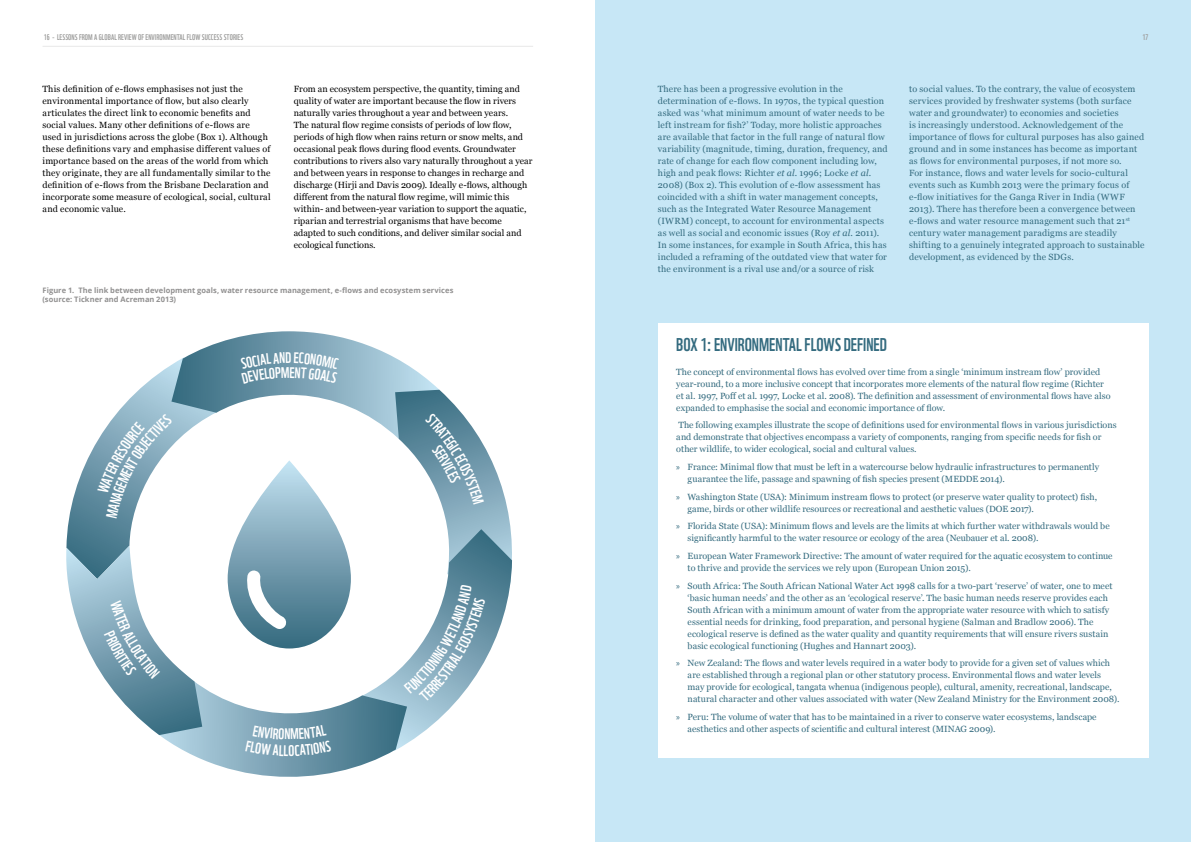
<style>
.page{position:relative;width:1191px;height:842px;background:#fff}
.page>*{position:absolute;margin:0;border:0;box-sizing:border-box;transform-origin:0 0}
.t1{font:18px "WWF";color:#346b7f}
.t2{font:9px/12px "Georgia";letter-spacing:.01em;color:#346b7f}
.t3{font:9px/12px "Georgia";letter-spacing:.01em;color:#000}
.t4{font:8px "WWF";letter-spacing:.01em;color:#9e9e9d}
.t5{font:700 7.5px/8.5px "Open Sans";letter-spacing:.005em;color:#919090}
.s1{font-style:italic}
.s2{font-family:"Myriad Pro"}
</style>
<div class="page">
<hr style="left:43px;top:46px;width:490px;height:1px;background:#e8e8e8">
<div style="left:595px;top:0;width:596px;height:842px;background:#c7e7f6"></div>
<div style="left:658px;top:323px;width:490px;height:435px;background:#fff"></div>
<svg style="left:66px;top:331px;width:446px;height:446px"></svg>
<p class="t4" style="left:44px;top:31px;width:201px">16 - LESSONS FROM A GLOBAL REVIEW OF ENVIRONMENTAL FLOW SUCCESS STORIES</p>
<p class="t3" style="left:43px;top:82px;width:230px">This definition of e-flows emphasises not just the environmental importance of flow, but also clearly articulates the direct link to economic benefits and social values. Many other definitions of e-flows are used in jurisdictions across the globe (Box 1). Although these definitions vary and emphasise different values of importance based on the areas of the world from which they originate, they are all fundamentally similar to the definition of e-flows from the Brisbane Declaration and incorporate some measure of ecological, social, cultural and economic value.</p>
<p class="t3" style="left:294px;top:82px;width:240px">From an ecosystem perspective, the quantity, timing and quality of water are important because the flow in rivers naturally varies throughout a year and between years.<br>The natural flow regime consists of periods of low flow, periods of high flow when rains return or snow melts, and occasional peak flows during flood events. Groundwater contributions to rivers also vary naturally throughout a year and between years in response to changes in recharge and discharge (Hirji and Davis 2009). Ideally e-flows, although different from the natural flow regime, will mimic this within- and between-year variation to support the aquatic, riparian and terrestrial organisms that have become adapted to such conditions, and deliver similar social and ecological functions.</p>
<p class="t5" style="left:43px;top:286px;width:412px">Figure 1. The link between development goals, water resource management, e-flows and ecosystem services (source: Tickner and Acreman 2013)</p>
<p class="t4" style="left:1142px;top:31px;width:7px">17</p>
<p class="t2" style="left:658px;top:82px;width:231px">There has been a progressive evolution in the determination of e-flows. In 1970s, the typical question asked was ‘what minimum amount of water needs to be left instream for fish?’ Today, more holistic approaches are available that factor in the full range of natural flow variability (magnitude, timing, duration, frequency, and rate of change for each flow component including low, high and peak flows: Richter <span class="s1">et al</span>. 1996; Locke <span class="s1">et al</span>.<br>2008) (Box 2). This evolution of e-flow assessment has coincided with a shift in water management concepts, such as the Integrated Water Resource Management (IWRM) concept, to account for environmental aspects as well as social and economic issues (Roy <span class="s1">et al</span>. 2011).<br>In some instances, for example in South Africa, this has included a reframing of the outdated view that water for the environment is a rival use and/or a source of risk</p>
<p class="t2" style="left:909px;top:82px;width:237px">to social values. To the contrary, the value of ecosystem services provided by freshwater systems (both surface water and groundwater) to economies and societies<br>is increasingly understood. Acknowledgement of the importance of flows for cultural purposes has also gained ground and in some instances has become as important as flows for environmental purposes, if not more so.<br>For instance, flows and water levels for socio-cultural events such as Kumbh 2013 were the primary focus of e-flow initiatives for the Ganga River in India (WWF 2013). There has therefore been a convergence between e-flows and water resource management such that 21<sup>st </sup>century water management paradigms are steadily shifting to a genuinely integrated approach to sustainable development, as evidenced by the SDGs.</p>
<h1 class="t1" style="left:676px;top:331px;width:212px">BOX 1: ENVIRONMENTAL FLOWS DEFINED</h1>
<p class="t2" style="left:676px;top:365px;width:436px">The concept of environmental flows has evolved over time from a single ‘minimum instream flow’ provided year-round, to a more inclusive concept that incorporates more elements of the natural flow regime (Richter et al. 1997, Poff et al. 1997, Locke et al. 2008). The definition and assessment of environmental flows have also expanded to emphasise the social and economic importance of flow.</p>
<p class="t2" style="left:676px;top:419px;width:442px">The following examples illustrate the scope of definitions used for environmental flows in various jurisdictions and demonstrate that objectives encompass a variety of components, ranging from specific needs for fish or other wildlife, to wider ecological, social and cultural values.</p>
<p class="t2" style="left:687px;top:460px;width:413px;text-indent:-11px"><span class="s2">»</span> France: Minimal flow that must be left in a watercourse below hydraulic infrastructures to permanently guarantee the life, passage and spawning of fish species present (MEDDE 2014).</p>
<p class="t2" style="left:687px;top:490px;width:411px;text-indent:-11px"><span class="s2">»</span> Washington State (USA): Minimum instream flows to protect (or preserve water quality to protect) fish, game, birds or other wildlife resources or recreational and aesthetic values (DOE 2017).</p>
<p class="t2" style="left:687px;top:520px;width:423px;text-indent:-11px"><span class="s2">»</span> Florida State (USA): Minimum flows and levels are the limits at which further water withdrawals would be significantly harmful to the water resource or ecology of the area (Neubauer et al. 2008).</p>
<p class="t2" style="left:687px;top:549px;width:426px;text-indent:-11px"><span class="s2">»</span> European Water Framework Directive: The amount of water required for the aquatic ecosystem to continue to thrive and provide the services we rely upon (European Union 2015).</p>
<p class="t2" style="left:687px;top:579px;width:426px;text-indent:-11px"><span class="s2">»</span> South Africa: The South African National Water Act 1998 calls for a two-part ‘reserve’ of water, one to meet ‘basic human needs’ and the other as an ‘ecological reserve’. The basic human needs reserve provides each South African with a minimum amount of water from the appropriate water resource with which to satisfy essential needs for drinking, food preparation, and personal hygiene (Salman and Bradlow 2006). The ecological reserve is defined as the water quality and quantity requirements that will ensure rivers sustain basic ecological functioning (Hughes and Hannart 2003).</p>
<p class="t2" style="left:687px;top:657px;width:433px;text-indent:-11px"><span class="s2">»</span> New Zealand: The flows and water levels required in a water body to provide for a given set of values which are established through a regional plan or other statutory process. Environmental flows and water levels may provide for ecological, tangata whenua (indigenous people), cultural, amenity, recreational, landscape, natural character and other values associated with water (New Zealand Ministry for the Environment 2008).</p>
<p class="t2" style="left:687px;top:710px;width:410px;text-indent:-11px"><span class="s2">»</span> Peru: The volume of water that has to be maintained in a river to conserve water ecosystems, landscape aesthetics and other aspects of scientific and cultural interest (MINAG 2009).</p>
</div>
